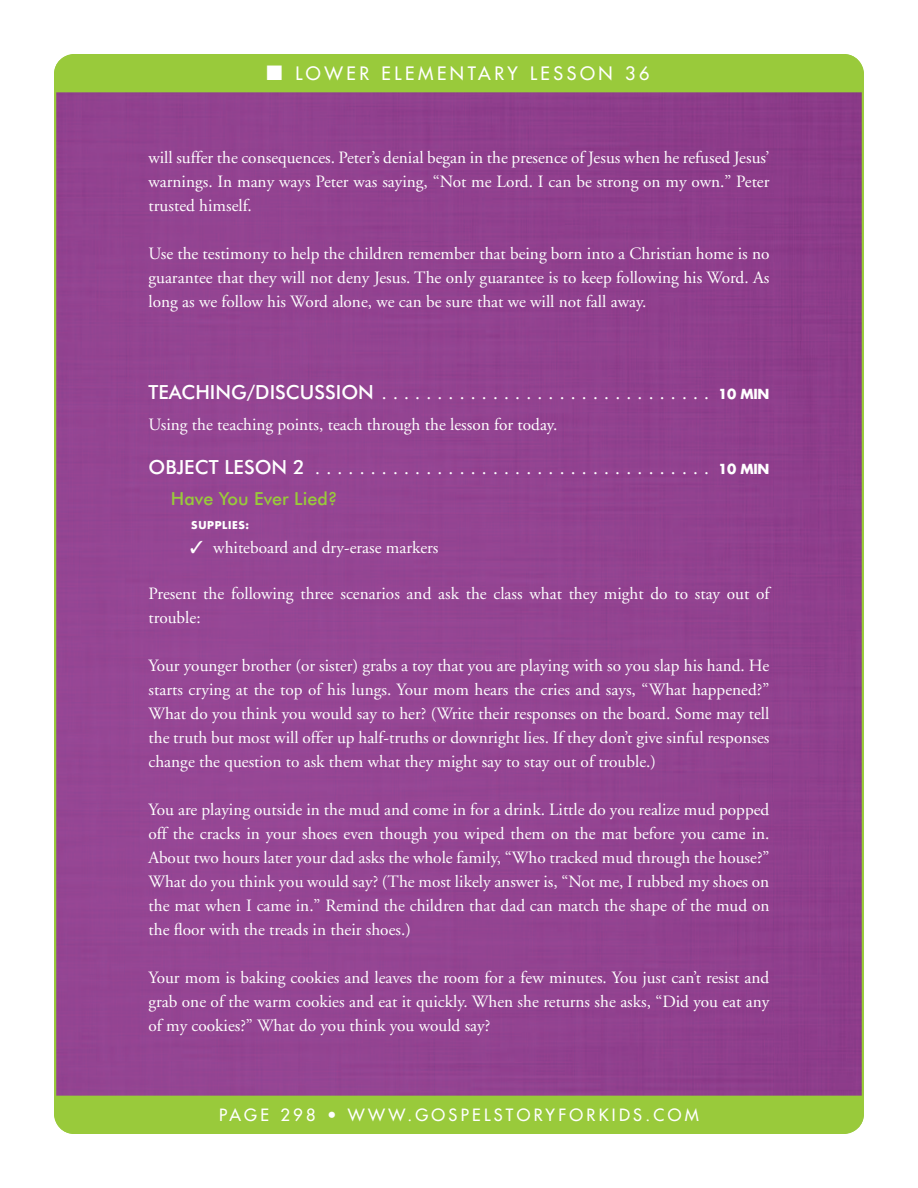
<style>
.page{position:relative;width:918px;height:1188px;background:#fff}
.page>*{position:absolute;margin:0;border:0;box-sizing:border-box;transform-origin:0 0}
.SUB_1{font:19.5px "Adobe Garamond";color:#fff}
.t1{font:18px "Futura";letter-spacing:.2em;color:#fff}
.LS_Subhead_2{font:500 18px "Futura BT";color:#99ca3b}
.TXT{font:17.25px/24px "Adobe Garamond";color:#fff;text-align:justify}
.t2{font:16.5px "Futura";letter-spacing:.2em;color:#fff}
.LS_Supply_List_Inden{font:700 10.5px "Futura";letter-spacing:.06em;color:#fff}
.s1{font-family:"Futura BT";font-weight:500}
.s2{font-family:"Futura";font-weight:700;font-size:13.5px}
</style>
<div class="page">
<div style="left:57px;top:92px;width:804px;height:1004px;background:#934491"></div>
<div style="left:54px;top:54px;width:810px;height:38px;background:#99ca3b"></div>
<div style="left:54px;top:1096px;width:810px;height:38px;background:#99ca3b"></div>
<p class="t1" style="left:266px;top:62px;width:385px">■ LOWER ELEMENTARY LESSON 36</p>
<p class="TXT" style="left:148px;top:146px;width:623px">will suffer the consequences. Peter’s denial began in the presence of Jesus when he refused Jesus’ warnings. In many ways Peter was saying, “Not me Lord. I can be strong on my own.” Peter trusted himself.</p>
<p class="TXT" style="left:148px;top:242px;width:623px">Use the testimony to help the children remember that being born into a Christian home is no guarantee that they will not deny Jesus. The only guarantee is to keep following his Word. As long as we follow his Word alone, we can be sure that we will not fall away.</p>
<p class="SUB_1" style="left:148px;top:383px;width:623px"><span class="s1">TEACHING/DISCUSSION</span> .............................. <span class="s2">10 MIN</span></p>
<p class="TXT" style="left:148px;top:413px;width:410px">Using the teaching points, teach through the lesson for today.</p>
<p class="SUB_1" style="left:148px;top:458px;width:623px"><span class="s1">OBJECT LESON 2</span> .................................... <span class="s2">10 MIN</span></p>
<p class="LS_Subhead_2" style="left:171px;top:488px;width:168px">Have You Ever Lied?</p>
<p class="LS_Supply_List_Inden" style="left:191px;top:518px;width:60px">SUPPLIES:</p>
<p class="TXT" style="left:190px;top:536px;width:250px">✓ whiteboard and dry-erase markers</p>
<p class="TXT" style="left:148px;top:582px;width:623px">Present the following three scenarios and ask the class what they might do to stay out of trouble:</p>
<p class="TXT" style="left:148px;top:654px;width:622px">Your younger brother (or sister) grabs a toy that you are playing with so you slap his hand. He starts crying at the top of his lungs. Your mom hears the cries and says, “What happened?” What do you think you would say to her? (Write their responses on the board. Some may tell the truth but most will offer up half-truths or downright lies. If they don’t give sinful responses change the question to ask them what they might say to stay out of trouble.)</p>
<p class="TXT" style="left:148px;top:798px;width:623px">You are playing outside in the mud and come in for a drink. Little do you realize mud popped off the cracks in your shoes even though you wiped them on the mat before you came in.<br>About two hours later your dad asks the whole family, “Who tracked mud through the house?” What do you think you would say? (The most likely answer is, “Not me, I rubbed my shoes on the mat when I came in.” Remind the children that dad can match the shape of the mud on the floor with the treads in their shoes.)</p>
<p class="TXT" style="left:148px;top:966px;width:623px">Your mom is baking cookies and leaves the room for a few minutes. You just can’t resist and grab one of the warm cookies and eat it quickly. When she returns she asks, “Did you eat any of my cookies?” What do you think you would say?</p>
<p class="t2" style="left:219px;top:1104px;width:481px">PAGE 298 • WWW.GOSPELSTORYFORKIDS.COM</p>
</div>
